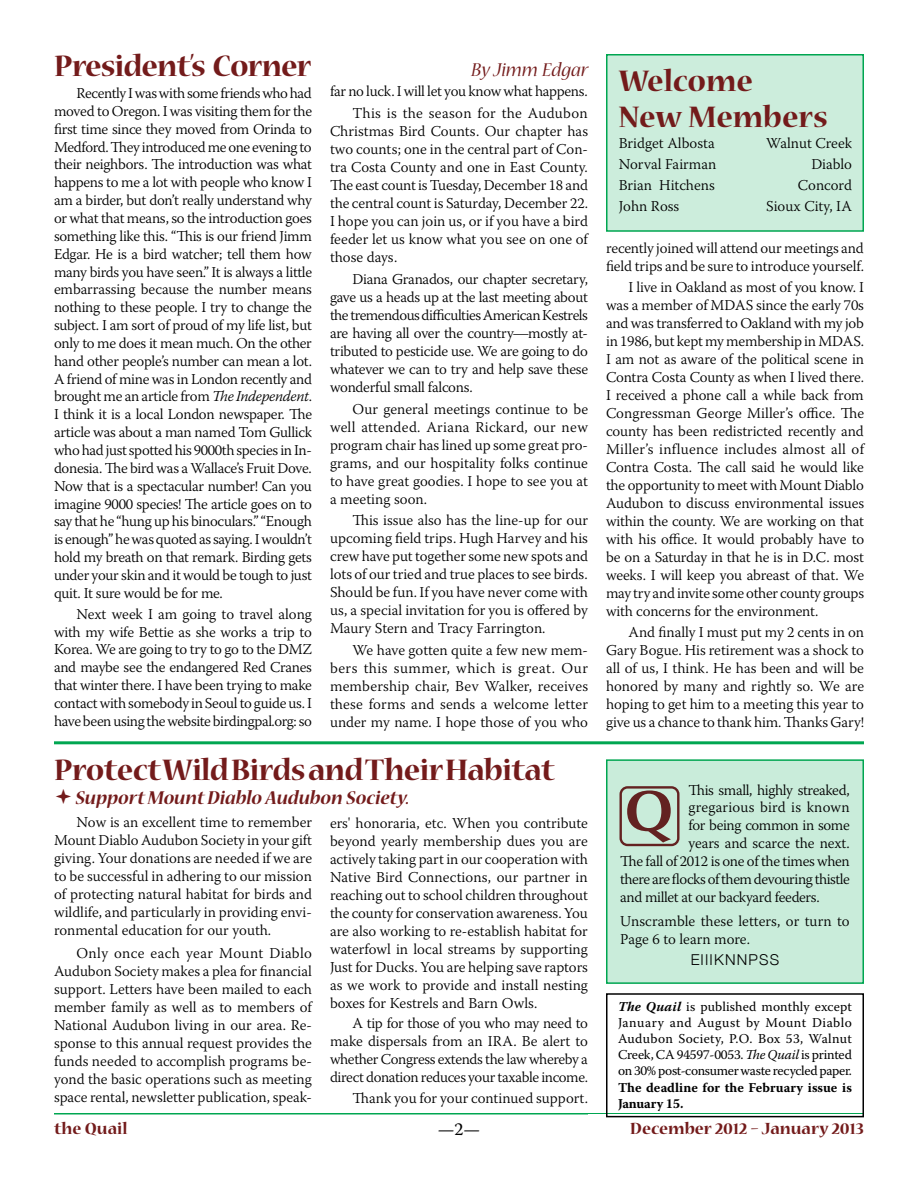
<style>
.page{position:relative;width:918px;height:1188px;background:#fff}
.page>*{position:absolute;margin:0;border:0;box-sizing:border-box;transform-origin:0 0}
.t1{font:700 57.6px "Zapf Humanist 601 BT";color:#632221}
.t2{font:700 33px/36px "Nueva Std";letter-spacing:-.015em;color:#731b1b}
.t3{font:italic 700 21px "Nueva Std";color:#731b1b}
.t4{font:italic 21px "Nueva Std";color:#731b1b}
.t5{font:700 18px "Nueva Std";color:#731b1b}
.t6{font:18px "Warnock Pro";color:#000}
.t7{font:300 15px/18px "Warnock Pro";letter-spacing:-.005em;color:#000;text-align:justify}
.t8{font:300 15px "Warnock Pro";letter-spacing:-.025em;color:#000}
.t9{font:300 15px "Warnock Pro";letter-spacing:-.03em;color:#000}
.t10{font:300 15px "Helvetica Neue";letter-spacing:.075em;color:#000}
.t11{font:13.5px/16.2px "Warnock Pro";letter-spacing:-.02em;color:#000;text-align:justify}
.t12{font:700 13.5px/16.2px "Warnock Pro";color:#000}
.s1{font-family:"Gill Sans"}
.s2{font-style:italic}
.s3{font-weight:700;font-style:italic}
</style>
<div class="page">
<hr style="left:54px;top:1113px;width:810px;height:1px;background:#00a651">
<div style="left:606px;top:759px;width:258px;height:225px;background:#c9ecda;border:2px solid #00a651"></div>
<div style="left:620px;top:786px;width:60px;height:60px;border:2px solid #632221;border-radius:7px"></div>
<svg style="left:606px;top:1117px;width:258px;height:1px"></svg>
<div style="left:606px;top:54px;width:258px;height:178px;background:#cceddc;border:2px solid #00a651"></div>
<hr style="left:54px;top:741px;width:810px;height:3px;background:#00a651">
<div style="left:606px;top:993px;width:258px;height:124px;border:2px solid #000"></div>
<h2 class="t2" style="left:54px;top:50px;width:259px">President’s Corner</h2>
<h3 class="t4" style="left:471px;top:61px;width:119px">By Jimm Edgar</h3>
<p class="t7" style="left:330px;top:80px;width:259px;line-height:21.8px;text-align:right">far no luck. I will let you know what happens.<br>This is the season for the Audubon</p>
<p class="t7" style="left:330px;top:122px;width:260px">Christmas Bird Counts. Our chapter has two counts; one in the central part of Con&shy;tra Costa County and one in East County.<br>The east count is Tuesday, December 18 and the central count is Saturday, December 22.<br>I hope you can join us, or if you have a bird feeder let us know what you see on one of those days.</p>
<p class="t7" style="left:330px;top:270px;width:260px;text-indent:22px">Diana Granados, our chapter secretary, gave us a heads up at the last meeting about the tremendous difficulties American Kestrels are having all over the country<span class="s1">—</span>mostly at&shy;tributed to pesticide use. We are going to do whatever we can to try and help save these wonderful small falcons.</p>
<p class="t7" style="left:330px;top:399px;width:260px;text-indent:22px">Our general meetings continue to be well attended. Ariana Rickard, our new program chair has lined up some great pro&shy;grams, and our hospitality folks continue to have great goodies. I hope to see you at a meeting soon.</p>
<p class="t7" style="left:330px;top:511px;width:260px;text-indent:22px">This issue also has the line-up for our upcoming field trips. Hugh Harvey and his crew have put together some new spots and lots of our tried and true places to see birds.<br>Should be fun. If you have never come with us, a special invitation for you is offered by Maury Stern and Tracy Farrington.</p>
<p class="t7" style="left:330px;top:641px;width:260px;text-indent:22px">We have gotten quite a few new mem&shy;bers this summer, which is great. Our membership chair, Bev Walker, receives these forms and sends a welcome letter under my name. I hope those of you who</p>
<p class="t7" style="left:54px;top:84px;width:260px;text-indent:22px">Recently I was with some friends who had moved to Oregon. I was visiting them for the first time since they moved from Orinda to Medford. They introduced me one evening to their neighbors. The introduction was what happens to me a lot with people who know I am a birder, but don’t really understand why or what that means, so the introduction goes something like this. “This is our friend Jimm Edgar. He is a bird watcher; tell them how many birds you have seen.” It is always a little embarrassing because the number means nothing to these people. I try to change the subject. I am sort of proud of my life list, but only to me does it mean much. On the other hand other people’s number can mean a lot.<br>A friend of mine was in London recently and brought me an article from <span class="s2">The Independent</span>.<br>I think it is a local London newspaper. The article was about a man named Tom Gullick who had just spotted his 9000th species in In&shy;donesia. The bird was a Wallace’s Fruit Dove.<br>Now that is a spectacular number! Can you imagine 9000 species! The article goes on to say that he “hung up his binoculars.” “Enough is enough” he was quoted as saying. I wouldn’t hold my breath on that remark. Birding gets under your skin and it would be tough to just quit. It sure would be for me.</p>
<p class="t7" style="left:54px;top:605px;width:260px;text-indent:22px">Next week I am going to travel along with my wife Bettie as she works a trip to Korea. We are going to try to go to the DMZ and maybe see the endangered Red Cranes that winter there. I have been trying to make contact with somebody in Seoul to guide us. I have been using the website birdingpal.org: so</p>
<h2 class="t2" style="left:54px;top:753px;width:502px">Protect Wild Birds and Their Habitat</h2>
<h3 class="t3" style="left:75px;top:788px;width:336px">Support Mount Diablo Audubon Society.</h3>
<p class="t7" style="left:330px;top:814px;width:260px">ers' honoraria, etc. When you contribute beyond yearly membership dues you are actively taking part in our cooperation with Native Bird Connections, our partner in reaching out to school children throughout the county for conservation awareness. You are also working to re-establish habitat for waterfowl in local streams by supporting Just for Ducks. You are helping save raptors as we work to provide and install nesting boxes for Kestrels and Barn Owls.</p>
<p class="t7" style="left:330px;top:1014px;width:260px;text-indent:22px">A tip for those of you who may need to make dispersals from an IRA. Be alert to whether Congress extends the law whereby a direct donation reduces your taxable income.</p>
<p class="t7" style="left:352px;top:1088px;width:237px">Thank you for your continued support.</p>
<p class="t7" style="left:54px;top:813px;width:260px;text-indent:22px">Now is an excellent time to remember Mount Diablo Audubon Society in your gift giving. Your donations are needed if we are to be successful in adhering to our mission of protecting natural habitat for birds and wildlife, and particularly in providing envi&shy;ronmental education for our youth.</p>
<p class="t7" style="left:54px;top:943px;width:260px;text-indent:22px">Only once each year Mount Diablo Audubon Society makes a plea for financial support. Letters have been mailed to each member family as well as to members of National Audubon living in our area. Re&shy;sponse to this annual request provides the funds needed to accomplish programs be&shy;yond the basic operations such as meeting space rental, newsletter publication, speak-</p>
<h2 class="t2" style="left:619px;top:64px;width:211px">Welcome<br>New Members</h2>
<p class="t7" style="left:619px;top:133px;width:98px">Bridget Albosta</p>
<p class="t7" style="left:766px;top:133px;width:87px">Walnut Creek</p>
<p class="t7" style="left:619px;top:154px;width:99px">Norval Fairman</p>
<p class="t7" style="left:811px;top:154px;width:42px">Diablo</p>
<p class="t7" style="left:619px;top:175px;width:98px">Brian Hitchens</p>
<p class="t7" style="left:798px;top:175px;width:56px">Concord</p>
<p class="t7" style="left:619px;top:196px;width:62px">John Ross</p>
<p class="t7" style="left:766px;top:196px;width:87px">Sioux City, IA</p>
<p class="t7" style="left:606px;top:238px;width:260px">recently joined will attend our meetings and field trips and be sure to introduce yourself.</p>
<p class="t7" style="left:606px;top:278px;width:260px;text-indent:22px">I live in Oakland as most of you know. I was a member of MDAS since the early 70s and was transferred to Oakland with my job in 1986, but kept my membership in MDAS.<br>I am not as aware of the political scene in Contra Costa County as when I lived there.<br>I received a phone call a while back from Congressman George Miller’s office. The county has been redistricted recently and Miller’s influence includes almost all of Contra Costa. The call said he would like the opportunity to meet with Mount Diablo Audubon to discuss environmental issues within the county. We are working on that with his office. It would probably have to be on a Saturday in that he is in D.C. most weeks. I will keep you abreast of that. We may try and invite some other county groups with concerns for the environment.</p>
<p class="t7" style="left:606px;top:623px;width:260px;text-indent:22px">And finally I must put my 2 cents in on Gary Bogue. His retirement was a shock to all of us, I think. He has been and will be honored by many and rightly so. We are hoping to get him to a meeting this year to give us a chance to thank him. Thanks Gary!</p>
<h1 class="t1" style="left:625px;top:775px;width:49px">Q</h1>
<p class="t8" style="left:688px;top:781px;width:163px">This small, highly streaked,</p>
<p class="t7" style="left:688px;top:798px;width:163px">gregarious bird is known</p>
<p class="t8" style="left:688px;top:816px;width:163px">for being common in some</p>
<p class="t7" style="left:688px;top:834px;width:163px">years and scarce the next.</p>
<p class="t8" style="left:620px;top:852px;width:231px">The fall of 2012 is one of the times when</p>
<p class="t9" style="left:620px;top:870px;width:231px">there are flocks of them devouring thistle</p>
<p class="t8" style="left:620px;top:888px;width:201px">and millet at our backyard feeders.</p>
<p class="t7" style="left:620px;top:912px;width:231px">Unscramble these letters, or turn to<br>Page 6 to learn more.</p>
<p class="t10" style="left:691px;top:950px;width:90px">EIIIKNNPSS</p>
<p class="t11" style="left:618px;top:998px;width:236px"><span class="s3">The Quail</span> is published monthly except January and August by Mount Diablo Audubon Society, P.O. Box 53, Walnut Creek, CA 94597-0053. <span class="s2">The Quail</span> is printed on 30% post-consumer waste recycled paper.</p>
<p class="t12" style="left:618px;top:1079px;width:235px">The deadline for the February issue is<br>January 15.</p>
<p class="t5" style="left:54px;top:1120px;width:75px">the Quail</p>
<p class="t6" style="left:438px;top:1118px;width:44px">—2—</p>
<p class="t5" style="left:630px;top:1120px;width:235px">December 2012 – January 2013</p>
</div>
